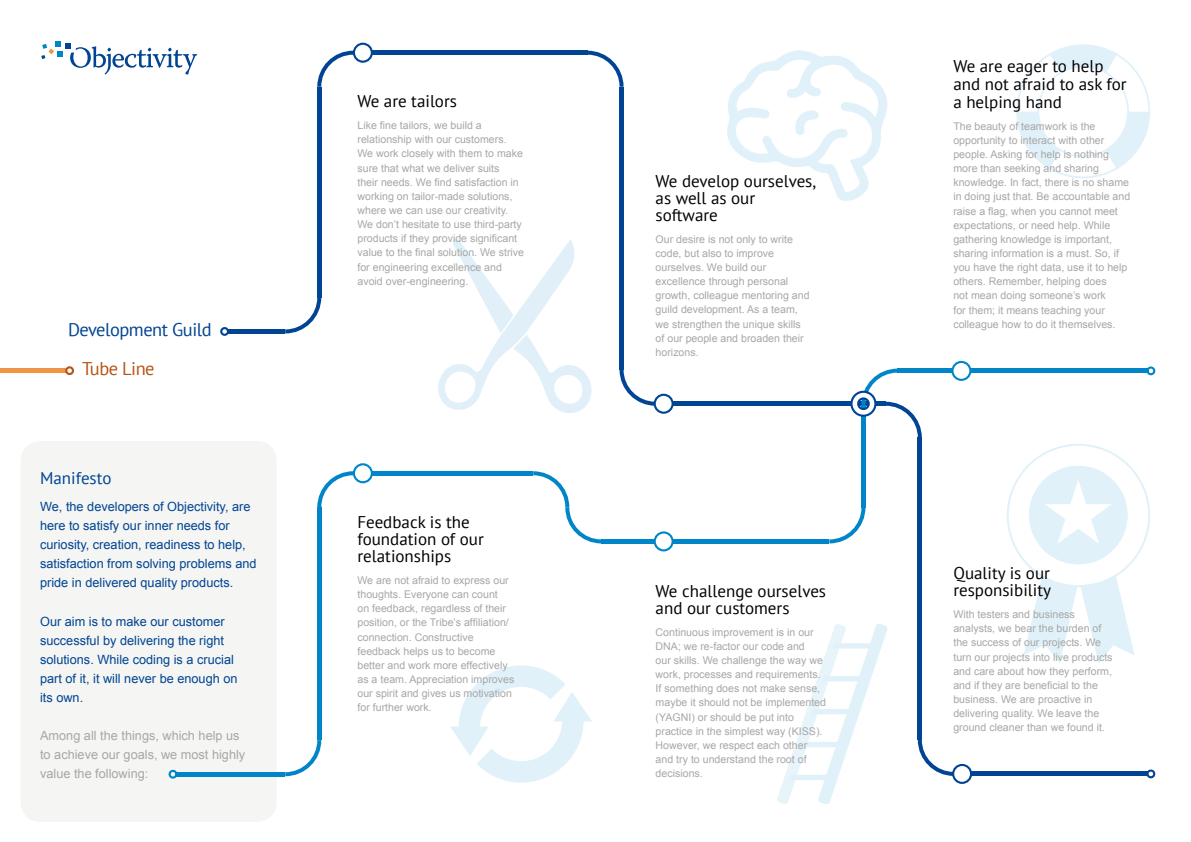
<style>
.page{position:relative;width:1191px;height:842px;background:#fff}
.page>*{position:absolute;margin:0;border:0;box-sizing:border-box;transform-origin:0 0}
.t1{font:18.4px "PT Sans";letter-spacing:-.025em;color:#004493}
.t2{font:18.4px "PT Sans";letter-spacing:-.025em;color:#b75417}
.t3{font:17px/17px "PT Sans";color:#000}
.t4{font:17px "PT Sans";color:#004493}
.t5{font:12.7px/19.1px "Arial";color:#004493}
.t6{font:12.7px/19.1px "Arial";color:#a7a7a8}
.t7{font:10.6px/14.1px "Arial";color:#a7a7a8}
</style>
<div class="page">
<div style="left:21px;top:441px;width:256px;height:381px;background:#f5f5f3;border-radius:20px"></div>
<svg style="left:777px;top:624px;width:111px;height:180px"></svg>
<svg style="left:1016px;top:44px;width:134px;height:134px"></svg>
<svg style="left:451px;top:665px;width:141px;height:118px"></svg>
<svg style="left:727px;top:50px;width:160px;height:151px"></svg>
<svg style="left:1007px;top:444px;width:143px;height:219px"></svg>
<svg style="left:438px;top:239px;width:154px;height:174px"></svg>
<hr style="left:224px;top:329px;width:61px;height:4px;background:#004493">
<div style="left:221px;top:328px;width:7px;height:7px;background:#fff;border-radius:50%"></div>
<div style="left:220px;top:327px;width:9px;height:9px;border:2px solid #004493;border-radius:50%"></div>
<svg style="left:285px;top:297px;width:36px;height:36px"></svg>
<hr style="left:317px;top:87px;width:4px;height:210px;background:#004493">
<svg style="left:317px;top:51px;width:36px;height:36px"></svg>
<hr style="left:371px;top:51px;width:216px;height:4px;background:#004493">
<div style="left:353px;top:43px;width:20px;height:20px;border:2px solid #004493;border-radius:50%"></div>
<svg style="left:619px;top:370px;width:34px;height:36px"></svg>
<hr style="left:619px;top:87px;width:4px;height:283px;background:#004493">
<svg style="left:587px;top:51px;width:36px;height:36px"></svg>
<hr style="left:970px;top:772px;width:178px;height:4px;background:#004493">
<svg style="left:917px;top:740px;width:37px;height:36px"></svg>
<div style="left:952px;top:764px;width:20px;height:20px;border:2px solid #004493;border-radius:50%"></div>
<hr style="left:917px;top:438px;width:4px;height:302px;background:#004493">
<hr style="left:672px;top:402px;width:213px;height:4px;background:#004493">
<div style="left:653px;top:394px;width:20px;height:20px;border:2px solid #004493;border-radius:50%"></div>
<hr style="left:176px;top:772px;width:109px;height:4px;background:#0085c9">
<hr style="left:861px;top:405px;width:4px;height:102px;background:#0085c9">
<div style="left:168px;top:770px;width:9px;height:9px;border:2px solid #0085c9;border-radius:50%"></div>
<svg style="left:285px;top:740px;width:36px;height:36px"></svg>
<hr style="left:317px;top:507px;width:4px;height:233px;background:#0085c9">
<svg style="left:317px;top:471px;width:36px;height:36px"></svg>
<hr style="left:371px;top:471px;width:162px;height:4px;background:#0085c9">
<div style="left:353px;top:463px;width:20px;height:20px;border:2px solid #0085c9;border-radius:50%"></div>
<svg style="left:533px;top:471px;width:68px;height:72px"></svg>
<hr style="left:601px;top:539px;width:54px;height:4px;background:#0085c9">
<div style="left:653px;top:531px;width:20px;height:20px;border:2px solid #0085c9;border-radius:50%"></div>
<svg style="left:829px;top:507px;width:36px;height:36px"></svg>
<hr style="left:897px;top:369px;width:55px;height:4px;background:#0085c9">
<hr style="left:970px;top:369px;width:178px;height:4px;background:#0085c9">
<div style="left:951px;top:361px;width:20px;height:20px;border:2px solid #0085c9;border-radius:50%"></div>
<div style="left:1146px;top:366px;width:9px;height:9px;border:2px solid #0085c9;border-radius:50%"></div>
<div style="left:1146px;top:769px;width:9px;height:9px;border:2px solid #004493;border-radius:50%"></div>
<svg style="left:849px;top:369px;width:72px;height:69px"></svg>
<hr style="left:0;top:369px;width:70px;height:4px;background:#f09445">
<div style="left:66px;top:367px;width:7px;height:7px;background:#fff;border-radius:50%"></div>
<div style="left:65px;top:366px;width:9px;height:9px;border:2px solid #b75417;border-radius:50%"></div>
<hr style="left:672px;top:539px;width:157px;height:4px;background:#0085c9">
<svg style="left:41px;top:41px;width:156px;height:33px"></svg>
<h1 class="t1" style="left:68px;top:318px;width:145px">Development Guild</h1>
<h1 class="t2" style="left:82px;top:357px;width:74px">Tube Line</h1>
<h2 class="t4" style="left:40px;top:467px;width:73px">Manifesto</h2>
<p class="t5" style="left:40px;top:497px;width:218px">We, the developers of Objectivity, are here to satisfy our inner needs for curiosity, creation, readiness to help, satisfaction from solving problems and pride in delivered quality products.</p>
<p class="t5" style="left:40px;top:612px;width:199px">Our aim is to make our customer successful by delivering the right solutions. While coding is a crucial part of it, it will never be enough on its own.</p>
<p class="t6" style="left:40px;top:726px;width:207px">Among all the things, which help us to achieve our goals, we most highly value the following:</p>
<h2 class="t3" style="left:357px;top:92px;width:101px">We are tailors</h2>
<p class="t7" style="left:357px;top:118px;width:168px">Like fine tailors, we build a relationship with our customers.<br>We work closely with them to make sure that what we deliver suits<br>their needs. We find satisfaction in working on tailor-made solutions, where we can use our creativity.<br>We don’t hesitate to use third-party products if they provide significant value to the final solution. We strive for engineering excellence and avoid over-engineering.</p>
<h2 class="t3" style="left:655px;top:172px;width:162px">We develop ourselves, as well as our software</h2>
<p class="t7" style="left:655px;top:232px;width:155px">Our desire is not only to write code, but also to improve ourselves. We build our excellence through personal growth, colleague mentoring and guild development. As a team, we strengthen the unique skills of our people and broaden their horizons.</p>
<h2 class="t3" style="left:357px;top:513px;width:128px">Feedback is the foundation of our relationships</h2>
<p class="t7" style="left:357px;top:573px;width:158px">We are not afraid to express our thoughts. Everyone can count<br>on feedback, regardless of their position, or the Tribe’s affiliation/ connection. Constructive feedback helps us to become better and work more effectively as a team. Appreciation improves our spirit and gives us motivation for further work.</p>
<h2 class="t3" style="left:655px;top:582px;width:172px">We challenge ourselves and our customers</h2>
<p class="t7" style="left:655px;top:625px;width:172px">Continuous improvement is in our<br>DNA; we re-factor our code and<br>our skills. We challenge the way we work, processes and requirements.<br>If something does not make sense, maybe it should not be implemented (YAGNI) or should be put into practice in the simplest way (KISS).<br>However, we respect each other and try to understand the root of decisions.</p>
<h2 class="t3" style="left:953px;top:57px;width:175px;line-height:17.7px">We are eager to help and not afraid to ask for a helping hand</h2>
<p class="t7" style="left:953px;top:119px;width:178px">The beauty of teamwork is the opportunity to interact with other people. Asking for help is nothing more than seeking and sharing knowledge. In fact, there is no shame in doing just that. Be accountable and raise a flag, when you cannot meet expectations, or need help. While gathering knowledge is important, sharing information is a must. So, if you have the right data, use it to help others. Remember, helping does<br>not mean doing someone’s work<br>for them; it means teaching your colleague how to do it themselves.</p>
<h2 class="t3" style="left:953px;top:564px;width:99px">Quality is our responsibility</h2>
<p class="t7" style="left:953px;top:607px;width:161px">With testers and business analysts, we bear the burden of the success of our projects. We turn our projects into live products and care about how they perform, and if they are beneficial to the business. We are proactive in delivering quality. We leave the ground cleaner than we found it.</p>
</div>
